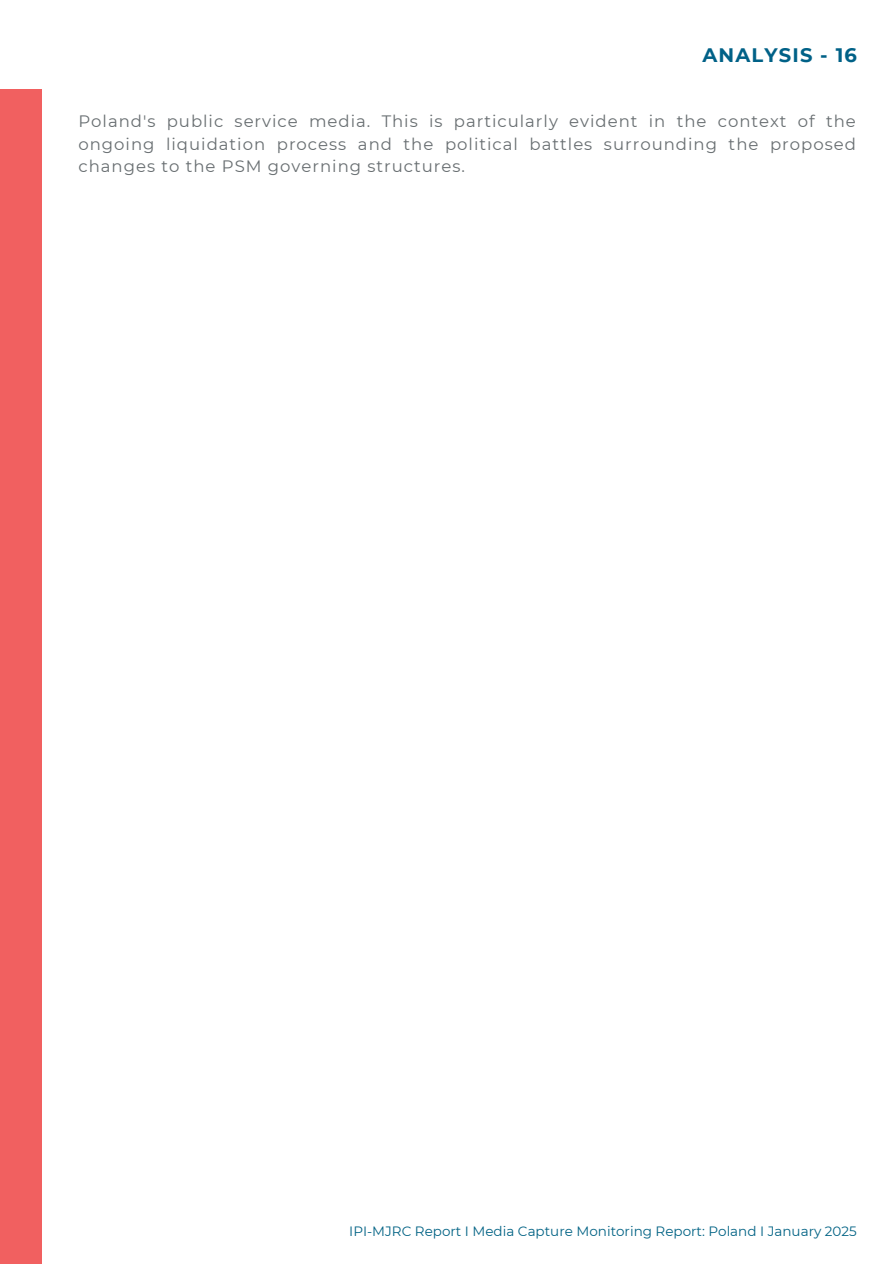
<style>
.page{position:relative;width:894px;height:1264px;background:#fff}
.page>*{position:absolute;margin:0;border:0;box-sizing:border-box;transform-origin:0 0}
.t1{font:700 19.5px "Montserrat";letter-spacing:.06em;color:#006187}
.t2{font:16.5px/22.5px "Montserrat";letter-spacing:.06em;color:#686e71;text-align:justify}
.t3{font:13.5px "Montserrat";color:#016284}
</style>
<div class="page">
<div style="left:0;top:89px;width:42px;height:1174px;background:#f16060"></div>
<h1 class="t1" style="left:702px;top:43px;width:156px">ANALYSIS - 16</h1>
<p class="t2" style="left:78px;top:110px;width:778px">Poland's public service media. This is particularly evident in the context of the ongoing liquidation process and the political battles surrounding the proposed changes to the PSM governing structures.</p>
<h2 class="t3" style="left:349px;top:1222px;width:509px">IPI-MJRC Report I Media Capture Monitoring Report: Poland I January 2025</h2>
</div>
